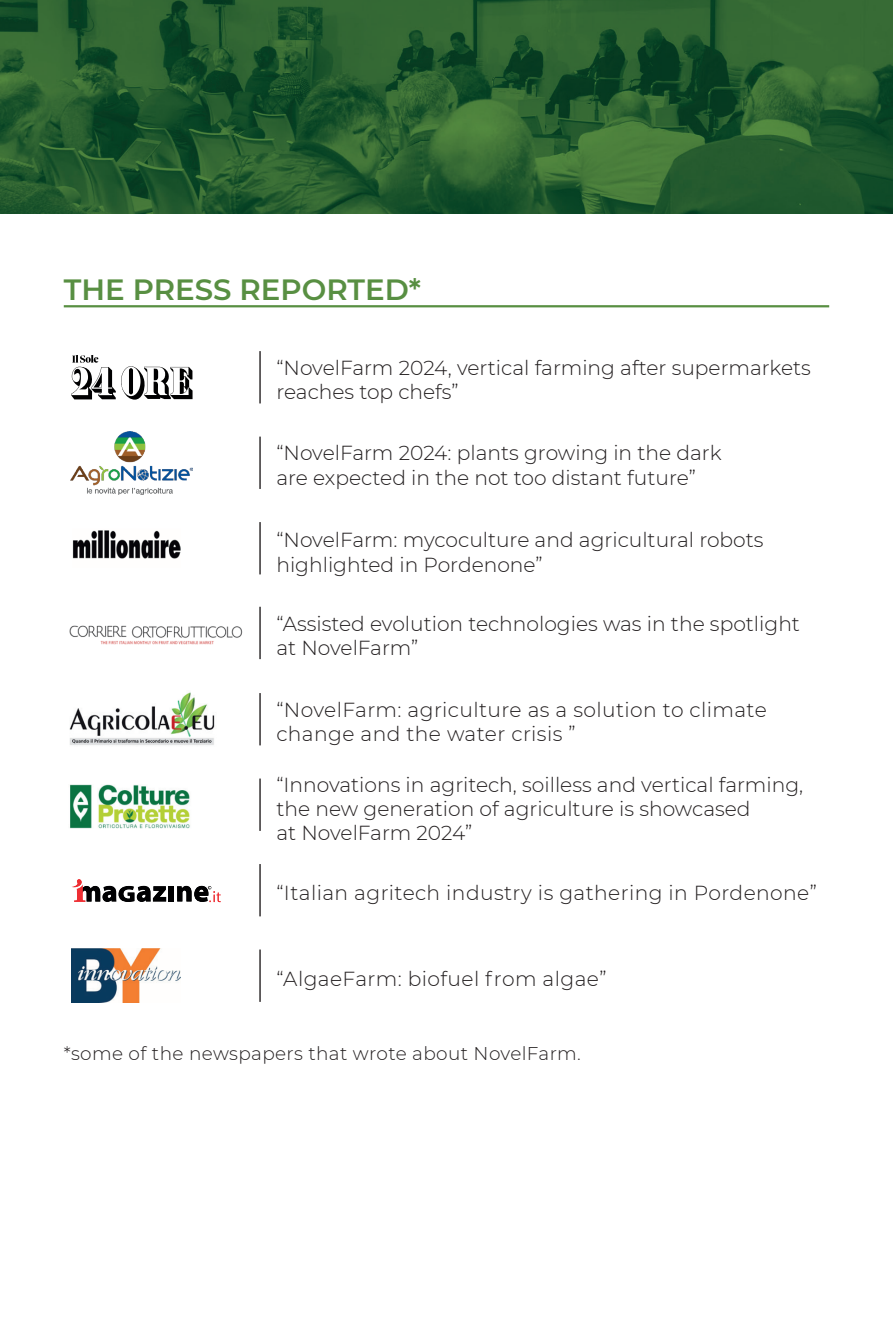
<style>
.page{position:relative;width:893px;height:1340px;background:#fff}
.page>*{position:absolute;margin:0;border:0;box-sizing:border-box;transform-origin:0 0}
.t1{font:600 29.25px "Montserrat";color:#588f42}
.t2{font:300 20.25px/24.3px "Montserrat";color:#231f20}
.t3{font:300 20.25px/24.3px "Montserrat";letter-spacing:.02em;color:#231f20}
.t4{font:300 18.45px "Montserrat";letter-spacing:.02em;color:#231f20}
</style>
<div class="page">
<hr style="left:64px;top:305px;width:765px;height:2px;background:#588f42">
<img style="left:0;top:0;width:893px;height:214px">
<hr style="left:259px;top:778px;width:2px;height:53px;background:#231f20">
<img style="left:70px;top:784px;width:120px;height:45px">
<hr style="left:259px;top:522px;width:2px;height:52px;background:#231f20">
<img style="left:72px;top:530px;width:108px;height:29px">
<hr style="left:259px;top:693px;width:2px;height:52px;background:#231f20">
<img style="left:69px;top:692px;width:146px;height:53px">
<hr style="left:259px;top:436px;width:2px;height:53px;background:#231f20">
<img style="left:70px;top:431px;width:122px;height:63px">
<hr style="left:259px;top:351px;width:2px;height:52px;background:#231f20">
<svg style="left:71px;top:355px;width:122px;height:44px"></svg>
<hr style="left:259px;top:864px;width:2px;height:52px;background:#231f20">
<svg style="left:72px;top:879px;width:149px;height:23px"></svg>
<hr style="left:259px;top:949px;width:2px;height:52px;background:#231f20">
<img style="left:71px;top:948px;width:110px;height:54px">
<hr style="left:259px;top:606px;width:2px;height:53px;background:#231f20">
<img style="left:69px;top:625px;width:173px;height:20px">
<h1 class="t1" style="left:64px;top:269px;width:359px">THE PRESS REPORTED*</h1>
<p class="t2" style="left:276px;top:355px;width:536px">“NovelFarm 2024, vertical farming after supermarkets reaches top chefs”</p>
<p class="t2" style="left:276px;top:440px;width:447px">“NovelFarm 2024: plants growing in the dark are expected in the not too distant future”</p>
<p class="t2" style="left:276px;top:527px;width:489px">“NovelFarm: mycoculture and agricultural robots highlighted in Pordenone”</p>
<p class="t2" style="left:276px;top:610px;width:525px">“Assisted evolution technologies was in the spotlight at NovelFarm”</p>
<p class="t3" style="left:276px;top:697px;width:492px">“NovelFarm: agriculture as a solution to climate change and the water crisis ”</p>
<p class="t2" style="left:276px;top:771px;width:528px">“Innovations in agritech, soilless and vertical farming, the new generation of agriculture is showcased<br>at NovelFarm 2024”</p>
<p class="t3" style="left:276px;top:880px;width:542px">“Italian agritech industry is gathering in Pordenone”</p>
<p class="t3" style="left:276px;top:965px;width:332px">“AlgaeFarm: biofuel from algae”</p>
<p class="t4" style="left:64px;top:1041px;width:519px">*some of the newspapers that wrote about NovelFarm.</p>
</div>
